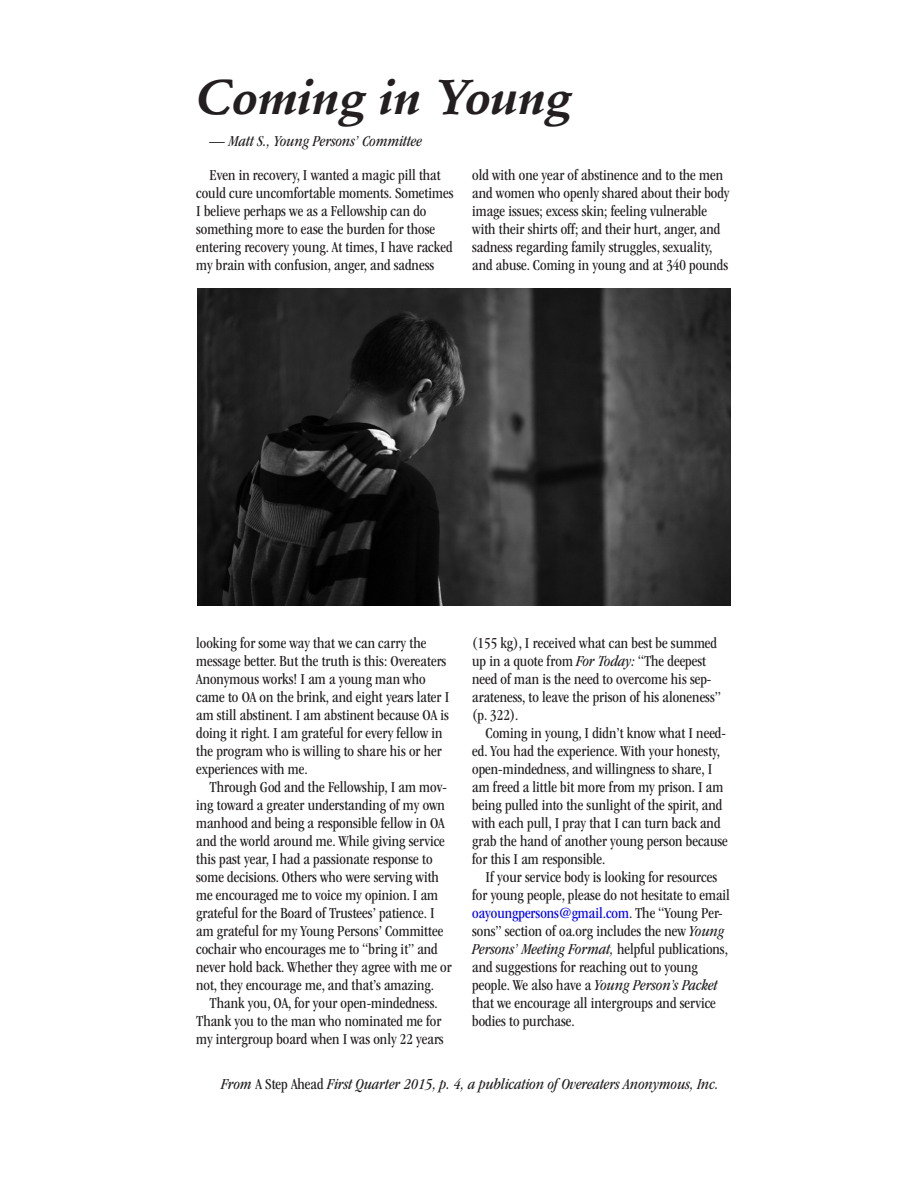
<style>
.page{position:relative;width:918px;height:1188px;background:#fff}
.page>*{position:absolute;margin:0;border:0;box-sizing:border-box;transform-origin:0 0}
.Headline_2{font:italic 700 48px "Stempel Schneidler";color:#231f20}
.Body_Text{font:condensed 15.75px/18px "ITC Garamond Std";color:#231f20}
.Attribution{font:italic condensed 15.75px "ITC Garamond Std";color:#231f20}
.s1{font-style:italic}
.s2{color:#00f}
.s3{font-style:normal}
</style>
<div class="page">
<img style="left:197px;top:288px;width:533px;height:318px">
<p class="Headline_2" style="left:196px;top:68px;width:377px">Coming in Young</p>
<p class="Attribution" style="left:210px;top:132px;width:214px">— Matt S., Young Persons’ Committee</p>
<p class="Body_Text" style="left:196px;top:166px;width:259px;text-indent:13px">Even in recovery, I wanted a magic pill that could cure uncomfortable moments. Sometimes I believe perhaps we as a Fellowship can do something more to ease the burden for those entering recovery young. At times, I have racked my brain with confusion, anger, and sadness</p>
<p class="Body_Text" style="left:472px;top:166px;width:259px">old with one year of abstinence and to the men and women who openly shared about their body image issues; excess skin; feeling vulnerable with their shirts off; and their hurt, anger, and sadness regarding family struggles, sexuality, and abuse. Coming in young and at 340 pounds</p>
<p class="Body_Text" style="left:196px;top:634px;width:255px">looking for some way that we can carry the message better. But the truth is this: Overeaters Anonymous works! I am a young man who came to OA on the brink, and eight years later I am still abstinent. I am abstinent because OA is doing it right. I am grateful for every fellow in the program who is willing to share his or her experiences with me.</p>
<p class="Body_Text" style="left:196px;top:778px;width:257px;text-indent:13px">Through God and the Fellowship, I am mov&shy;ing toward a greater understanding of my own manhood and being a responsible fellow in OA and the world around me. While giving service this past year, I had a passionate response to some decisions. Others who were serving with me encouraged me to voice my opinion. I am grateful for the Board of Trustees’ patience. I am grateful for my Young Persons’ Committee cochair who encourages me to “bring it” and never hold back. Whether they agree with me or not, they encourage me, and that’s amazing.</p>
<p class="Body_Text" style="left:196px;top:994px;width:249px;text-align:center">Thank you, OA, for your open-mindedness.<br>Thank you to the man who nominated me for my intergroup board when I was only 22 years</p>
<p class="Body_Text" style="left:472px;top:634px;width:250px">(155 kg), I received what can best be summed up in a quote from <span class="s1">For Today:</span> “The deepest need of man is the need to overcome his sep&shy;arateness, to leave the prison of his aloneness” (p. 322).</p>
<p class="Body_Text" style="left:472px;top:724px;width:257px;text-indent:13px">Coming in young, I didn’t know what I need&shy;ed. You had the experience. With your honesty, open-mindedness, and willingness to share, I am freed a little bit more from my prison. I am being pulled into the sunlight of the spirit, and with each pull, I pray that I can turn back and grab the hand of another young person because for this I am responsible.</p>
<p class="Body_Text" style="left:472px;top:868px;width:259px;text-indent:13px">If your service body is looking for resources for young people, please do not hesitate to email <span class="s2">oayoungpersons@gmail.com</span>. The “Young Per&shy;sons” section of oa.org includes the new <span class="s1">Young Persons’ Meeting Format,</span> helpful publications, and suggestions for reaching out to young people. We also have a <span class="s1">Young Person’s Packet </span>that we encourage all intergroups and service bodies to purchase.</p>
<p class="Attribution" style="left:221px;top:1076px;width:499px">From <span class="s3">A Step Ahead</span> First Quarter 2015, p. 4, a publication of Overeaters Anonymous, Inc.</p>
</div>
